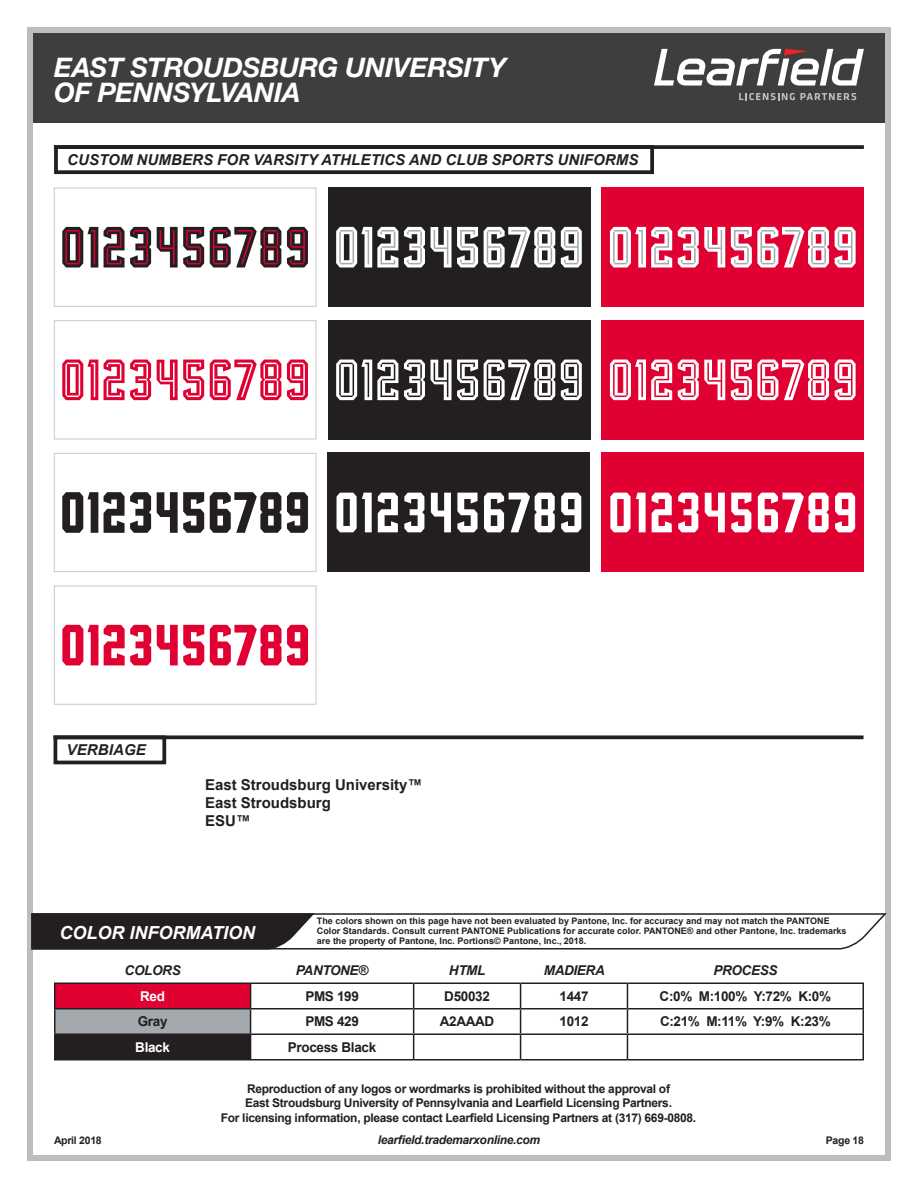
<style>
.page{position:relative;width:918px;height:1188px;background:#fff}
.page>*{position:absolute;margin:0;border:0;box-sizing:border-box;transform-origin:0 0}
.t1{font:italic 700 27px/25.5px "Helvetica Neue LT Std";letter-spacing:-.01em;color:#fff}
.t2{font:italic 700 18px "Arial";color:#fff}
.t3{font:italic 700 15px "Arial";letter-spacing:.01em;color:#231f20}
.t4{font:700 15px/18px "Arial";color:#231f20}
.t5{font:700 13.5px "Arial";letter-spacing:-.025em;color:#231f20}
.t6{font:italic 700 13.5px "Arial";letter-spacing:-.025em;color:#231f20}
.t7{font:700 13.5px "Arial";letter-spacing:-.025em;color:#fff}
.t8{font:700 12px/14.4px "Arial";letter-spacing:-.025em;color:#231f20;text-align:center}
.t9{font:italic 700 12px "Arial";letter-spacing:-.025em;color:#231f20}
.t10{font:700 10.5px "Arial";letter-spacing:-.025em;color:#231f20}
.t11{font:700 9px/9.8px "Arial";color:#231f20}
</style>
<div class="page">
<div style="left:31px;top:31px;width:856px;height:92px;background:#3e3e3f"></div>
<div style="left:27px;top:27px;width:864px;height:1134px;border:6px solid #bcbdc0"></div>
<svg style="left:654px;top:49px;width:210px;height:37px"></svg>
<svg style="left:739px;top:93px;width:117px;height:7px"></svg>
<svg style="left:31px;top:912px;width:856px;height:38px"></svg>
<div style="left:55px;top:983px;width:196px;height:26px;background:#e00031"></div>
<div style="left:55px;top:1009px;width:196px;height:25px;background:#a3a9ad"></div>
<div style="left:55px;top:1034px;width:196px;height:26px;background:#231f20"></div>
<hr style="left:54px;top:982px;width:197px;height:2px;background:#231f20">
<hr style="left:251px;top:982px;width:163px;height:2px;background:#231f20">
<hr style="left:414px;top:982px;width:107px;height:2px;background:#231f20">
<hr style="left:521px;top:982px;width:106px;height:2px;background:#231f20">
<hr style="left:627px;top:982px;width:237px;height:2px;background:#231f20">
<hr style="left:54px;top:984px;width:2px;height:24px;background:#231f20">
<hr style="left:862px;top:984px;width:2px;height:24px;background:#231f20">
<hr style="left:54px;top:1008px;width:197px;height:2px;background:#231f20">
<hr style="left:54px;top:1010px;width:2px;height:24px;background:#231f20">
<hr style="left:251px;top:1008px;width:163px;height:2px;background:#231f20">
<hr style="left:414px;top:1008px;width:107px;height:2px;background:#231f20">
<hr style="left:521px;top:1008px;width:106px;height:2px;background:#231f20">
<hr style="left:627px;top:1008px;width:237px;height:2px;background:#231f20">
<hr style="left:862px;top:1010px;width:2px;height:24px;background:#231f20">
<hr style="left:54px;top:1034px;width:197px;height:1px;background:#231f20">
<hr style="left:54px;top:1035px;width:2px;height:24px;background:#231f20">
<hr style="left:251px;top:1034px;width:163px;height:1px;background:#231f20">
<svg style="left:250px;top:984px;width:1px;height:50px"></svg>
<hr style="left:414px;top:1034px;width:107px;height:1px;background:#231f20">
<svg style="left:413px;top:984px;width:1px;height:75px"></svg>
<hr style="left:521px;top:1034px;width:106px;height:1px;background:#231f20">
<svg style="left:520px;top:984px;width:1px;height:75px"></svg>
<hr style="left:627px;top:1034px;width:237px;height:1px;background:#231f20">
<svg style="left:627px;top:984px;width:1px;height:75px"></svg>
<hr style="left:862px;top:1035px;width:2px;height:24px;background:#231f20">
<hr style="left:54px;top:1059px;width:197px;height:1px;background:#231f20">
<hr style="left:251px;top:1059px;width:163px;height:1px;background:#231f20">
<hr style="left:414px;top:1059px;width:107px;height:1px;background:#231f20">
<hr style="left:521px;top:1059px;width:106px;height:1px;background:#231f20">
<hr style="left:627px;top:1059px;width:237px;height:1px;background:#231f20">
<div style="left:54px;top:735px;width:112px;height:29px;border:4px solid #231f20"></div>
<svg style="left:54px;top:735px;width:810px;height:4px;background:#3b3738"></svg>
<svg style="left:654px;top:145px;width:210px;height:4px"></svg>
<div style="left:54px;top:145px;width:600px;height:29px;border:4px solid #231f20"></div>
<svg style="left:157px;top:625px;width:47px;height:40px"></svg>
<svg style="left:287px;top:625px;width:21px;height:40px"></svg>
<svg style="left:104px;top:625px;width:47px;height:40px"></svg>
<svg style="left:62px;top:625px;width:36px;height:40px"></svg>
<svg style="left:210px;top:625px;width:71px;height:40px"></svg>
<div style="left:54px;top:586px;width:262px;height:119px;border:1px solid #c7c8ca"></div>
<svg style="left:157px;top:227px;width:47px;height:41px"></svg>
<svg style="left:287px;top:227px;width:21px;height:41px"></svg>
<svg style="left:104px;top:227px;width:47px;height:41px"></svg>
<svg style="left:62px;top:227px;width:36px;height:41px"></svg>
<svg style="left:210px;top:227px;width:71px;height:41px"></svg>
<div style="left:54px;top:188px;width:262px;height:119px;border:1px solid #c7c8ca"></div>
<svg style="left:157px;top:360px;width:47px;height:40px"></svg>
<svg style="left:287px;top:360px;width:21px;height:40px"></svg>
<svg style="left:104px;top:360px;width:47px;height:40px"></svg>
<svg style="left:62px;top:360px;width:36px;height:40px"></svg>
<svg style="left:210px;top:360px;width:71px;height:40px"></svg>
<div style="left:54px;top:320px;width:262px;height:119px;border:1px solid #c7c8ca"></div>
<svg style="left:157px;top:492px;width:47px;height:41px"></svg>
<svg style="left:287px;top:492px;width:21px;height:41px"></svg>
<svg style="left:104px;top:492px;width:47px;height:41px"></svg>
<svg style="left:62px;top:492px;width:36px;height:41px"></svg>
<svg style="left:210px;top:492px;width:71px;height:41px"></svg>
<div style="left:54px;top:453px;width:262px;height:119px;border:1px solid #c7c8ca"></div>
<div style="left:328px;top:453px;width:262px;height:119px;background:#231f20"></div>
<svg style="left:457px;top:493px;width:21px;height:39px"></svg>
<svg style="left:431px;top:493px;width:20px;height:39px"></svg>
<svg style="left:378px;top:493px;width:20px;height:39px"></svg>
<svg style="left:561px;top:493px;width:20px;height:39px"></svg>
<svg style="left:404px;top:493px;width:20px;height:39px"></svg>
<svg style="left:337px;top:493px;width:35px;height:39px"></svg>
<svg style="left:484px;top:493px;width:71px;height:39px"></svg>
<div style="left:602px;top:453px;width:262px;height:119px;background:#e00031"></div>
<svg style="left:731px;top:493px;width:20px;height:39px"></svg>
<svg style="left:705px;top:493px;width:20px;height:39px"></svg>
<svg style="left:652px;top:493px;width:20px;height:39px"></svg>
<svg style="left:835px;top:493px;width:20px;height:39px"></svg>
<svg style="left:678px;top:493px;width:20px;height:39px"></svg>
<svg style="left:610px;top:493px;width:36px;height:39px"></svg>
<svg style="left:758px;top:493px;width:71px;height:39px"></svg>
<div style="left:602px;top:188px;width:262px;height:119px;background:#e00031"></div>
<svg style="left:835px;top:227px;width:21px;height:41px"></svg>
<svg style="left:678px;top:227px;width:47px;height:41px"></svg>
<svg style="left:610px;top:227px;width:62px;height:41px"></svg>
<svg style="left:731px;top:227px;width:98px;height:41px"></svg>
<div style="left:328px;top:188px;width:262px;height:119px;background:#231f20"></div>
<svg style="left:431px;top:227px;width:47px;height:41px"></svg>
<svg style="left:561px;top:227px;width:21px;height:41px"></svg>
<svg style="left:404px;top:227px;width:21px;height:41px"></svg>
<svg style="left:336px;top:227px;width:62px;height:41px"></svg>
<svg style="left:484px;top:227px;width:71px;height:41px"></svg>
<div style="left:602px;top:320px;width:262px;height:119px;background:#e00031"></div>
<svg style="left:835px;top:360px;width:21px;height:40px"></svg>
<svg style="left:678px;top:360px;width:47px;height:40px"></svg>
<svg style="left:610px;top:360px;width:62px;height:40px"></svg>
<svg style="left:731px;top:360px;width:98px;height:40px"></svg>
<div style="left:328px;top:320px;width:262px;height:119px;background:#231f20"></div>
<svg style="left:431px;top:360px;width:47px;height:40px"></svg>
<svg style="left:561px;top:360px;width:21px;height:40px"></svg>
<svg style="left:404px;top:360px;width:21px;height:40px"></svg>
<svg style="left:336px;top:360px;width:62px;height:40px"></svg>
<svg style="left:484px;top:360px;width:71px;height:40px"></svg>
<h1 class="t1" style="left:54px;top:54px;width:454px">EAST STROUDSBURG UNIVERSITY<br>OF PENNSYLVANIA</h1>
<h3 class="t3" style="left:67px;top:150px;width:573px">CUSTOM NUMBERS FOR VARSITY ATHLETICS AND CLUB SPORTS UNIFORMS</h3>
<h3 class="t3" style="left:67px;top:740px;width:81px">VERBIAGE</h3>
<h3 class="t4" style="left:205px;top:776px;width:219px">East Stroudsburg University™<br>East Stroudsburg<br>ESU™</h3>
<h2 class="t2" style="left:59px;top:920px;width:197px">COLOR INFORMATION</h2>
<p class="t11" style="left:317px;top:916px;width:531px">The colors shown on this page have not been evaluated by Pantone, Inc. for accuracy and may not match the PANTONE<br>Color Standards. Consult current PANTONE Publications for accurate color. PANTONE® and other Pantone, Inc. trademarks</p>
<p class="t11" style="left:317px;top:936px;width:271px">are the property of Pantone, Inc. Portions© Pantone, Inc., 2018.</p>
<p class="t10" style="left:54px;top:1133px;width:49px">April 2018</p>
<h3 class="t6" style="left:125px;top:962px;width:58px">COLORS</h3>
<h3 class="t6" style="left:296px;top:962px;width:74px">PANTONE®</h3>
<h3 class="t6" style="left:449px;top:962px;width:38px">HTML</h3>
<h3 class="t6" style="left:544px;top:962px;width:62px">MADIERA</h3>
<h3 class="t6" style="left:713px;top:962px;width:65px">PROCESS</h3>
<h3 class="t7" style="left:140px;top:987px;width:26px">Red</h3>
<h3 class="t5" style="left:305px;top:987px;width:55px">PMS 199</h3>
<h3 class="t5" style="left:444px;top:987px;width:47px">D50032</h3>
<h3 class="t5" style="left:560px;top:987px;width:31px">1447</h3>
<h3 class="t5" style="left:660px;top:987px;width:173px">C:0% M:100% Y:72% K:0%</h3>
<h3 class="t5" style="left:138px;top:1012px;width:31px">Gray</h3>
<h3 class="t5" style="left:305px;top:1012px;width:55px">PMS 429</h3>
<h3 class="t5" style="left:440px;top:1012px;width:56px">A2AAAD</h3>
<h3 class="t5" style="left:560px;top:1012px;width:31px">1012</h3>
<h3 class="t5" style="left:660px;top:1012px;width:172px">C:21% M:11% Y:9% K:23%</h3>
<h3 class="t7" style="left:135px;top:1038px;width:36px">Black</h3>
<h3 class="t5" style="left:288px;top:1038px;width:90px">Process Black</h3>
<p class="t8" style="left:221px;top:1082px;width:477px">Reproduction of any logos or wordmarks is prohibited without the approval of<br>East Stroudsburg University of Pennsylvania and Learfield Licensing Partners.<br>For licensing information, please contact Learfield Licensing Partners at (317) 669-0808.</p>
<h3 class="t9" style="left:378px;top:1132px;width:164px">learfield.trademarxonline.com</h3>
<p class="t10" style="left:826px;top:1133px;width:40px">Page 18</p>
</div>
